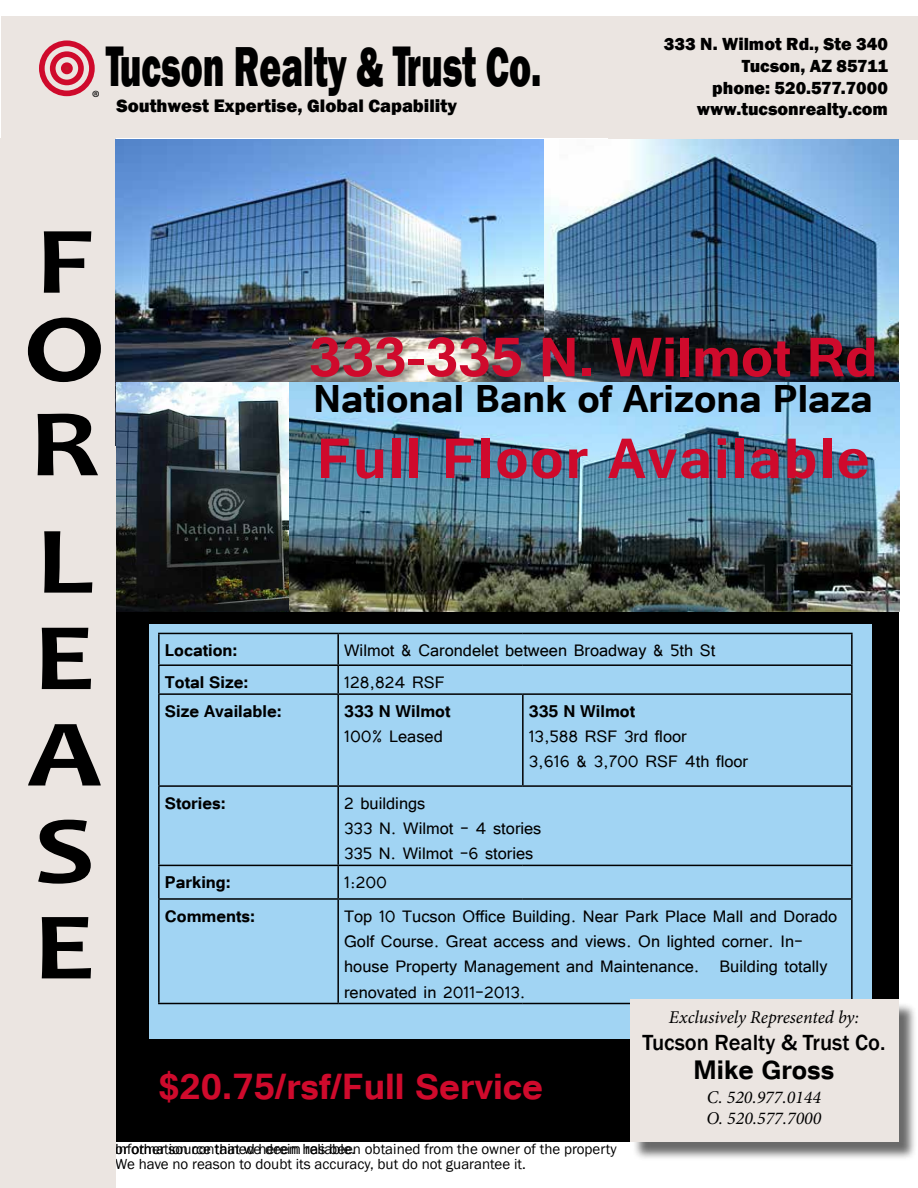
<style>
.page{position:relative;width:918px;height:1188px;background:#fff}
.page>*{position:absolute;margin:0;border:0;box-sizing:border-box;transform-origin:0 0}
.t1{font:700 96.45px/96.4px "Candara";color:#000;text-align:justify;scale:1.22 1}
.t2{font:700 70.5px "Tunga";letter-spacing:.03em;color:#cf0a2c}
.t3{font:700 69px "Tunga";color:#cf0a2c}
.t4{font:800 57.75px "Franklin Gothic";color:#000;scale:.64 1}
.t5{font:700 48px "Tunga";color:#000}
.t6{font:700 45px "Tunga";color:#cf0a2c}
.t7{font:700 33px "Tunga";color:#000}
.t8{font:500 22.5px "Franklin Gothic";color:#000}
.t9{font:21px/25.2px "Tunga";color:#000}
.t10{font:700 21px "Tunga";color:#000}
.t11{font:19.35px "Myriad Pro";color:#000}
.t12{font:800 18.6px "Franklin Gothic";color:#000}
.t13{font:800 18px/21.6px "Franklin Gothic";color:#000;text-align:right}
.t14{font:italic 18px/21.6px "Minion Pro";color:#000}
.t15{font:15px/15.6px "Franklin Gothic";color:#000}
.s1{font-size:58.8px}
.s2{font-size:57.9px}
</style>
<div class="page">
<div style="left:2px;top:16px;width:606px;height:122px;background:#ebe5e1"></div>
<div style="left:608px;top:16px;width:310px;height:124px;background:#ebe5e1"></div>
<div style="left:115px;top:612px;width:783px;height:530px;background:#000"></div>
<div style="left:149px;top:624px;width:723px;height:415px;background:#a1d4f3"></div>
<svg style="left:160px;top:634px;width:691px;height:369px"></svg>
<hr style="left:158px;top:633px;width:180px;height:1px;background:#000">
<hr style="left:158px;top:634px;width:2px;height:30px;background:#000">
<hr style="left:338px;top:633px;width:185px;height:1px;background:#000">
<hr style="left:337px;top:634px;width:2px;height:30px;background:#000">
<hr style="left:523px;top:633px;width:330px;height:1px;background:#000">
<hr style="left:851px;top:634px;width:2px;height:30px;background:#000">
<hr style="left:158px;top:664px;width:180px;height:2px;background:#000">
<hr style="left:158px;top:666px;width:2px;height:27px;background:#000">
<hr style="left:338px;top:664px;width:185px;height:2px;background:#000">
<hr style="left:337px;top:666px;width:2px;height:27px;background:#000">
<hr style="left:523px;top:664px;width:330px;height:2px;background:#000">
<hr style="left:851px;top:666px;width:2px;height:27px;background:#000">
<hr style="left:158px;top:693px;width:180px;height:2px;background:#000">
<hr style="left:158px;top:695px;width:2px;height:90px;background:#000">
<hr style="left:338px;top:693px;width:185px;height:2px;background:#000">
<hr style="left:337px;top:695px;width:2px;height:90px;background:#000">
<hr style="left:523px;top:693px;width:330px;height:2px;background:#000">
<hr style="left:522px;top:695px;width:2px;height:90px;background:#000">
<hr style="left:851px;top:695px;width:2px;height:90px;background:#000">
<hr style="left:158px;top:785px;width:180px;height:2px;background:#000">
<hr style="left:158px;top:787px;width:2px;height:78px;background:#000">
<hr style="left:338px;top:785px;width:185px;height:2px;background:#000">
<hr style="left:337px;top:787px;width:2px;height:78px;background:#000">
<hr style="left:523px;top:785px;width:330px;height:2px;background:#000">
<hr style="left:851px;top:787px;width:2px;height:78px;background:#000">
<hr style="left:158px;top:865px;width:180px;height:1px;background:#000">
<hr style="left:158px;top:866px;width:2px;height:32px;background:#000">
<hr style="left:338px;top:865px;width:185px;height:1px;background:#000">
<hr style="left:337px;top:866px;width:2px;height:32px;background:#000">
<hr style="left:523px;top:865px;width:330px;height:1px;background:#000">
<hr style="left:851px;top:866px;width:2px;height:32px;background:#000">
<hr style="left:158px;top:898px;width:180px;height:2px;background:#000">
<hr style="left:158px;top:900px;width:2px;height:103px;background:#000">
<hr style="left:338px;top:898px;width:185px;height:2px;background:#000">
<hr style="left:337px;top:900px;width:2px;height:103px;background:#000">
<hr style="left:523px;top:898px;width:330px;height:2px;background:#000">
<hr style="left:851px;top:900px;width:2px;height:103px;background:#000">
<hr style="left:158px;top:1003px;width:180px;height:1px;background:#000">
<hr style="left:338px;top:1003px;width:185px;height:1px;background:#000">
<hr style="left:523px;top:1003px;width:330px;height:1px;background:#000">
<div style="left:632px;top:1002px;width:285px;height:159px;background:#000;opacity:.59"></div>
<div style="left:630px;top:1000px;width:268px;height:142px;background:#ebe5e1"></div>
<div style="left:0;top:139px;width:115px;height:1049px;background:#ebe5e1"></div>
<img style="left:115px;top:140px;width:430px;height:306px">
<img style="left:545px;top:140px;width:353px;height:242px">
<img style="left:116px;top:382px;width:783px;height:230px">
<div style="left:39px;top:40px;width:56px;height:56px;border:6px solid #cf0a2c;border-radius:50%"></div>
<div style="left:50px;top:51px;width:34px;height:34px;border:6px solid #cf0a2c;border-radius:50%"></div>
<div style="left:63px;top:64px;width:8px;height:8px;background:#be1e2d;border-radius:50%"></div>
<div style="left:61px;top:62px;width:12px;height:12px;border:4px solid #cf0a2c;border-radius:50%"></div>
<h3 class="t4" style="left:106px;top:29px;width:682px"><span class="s1">T</span>ucson <span class="s2">R</span>ealty &amp; <span class="s1">T</span>rust Co.</h3>
<p class="t12" style="left:116px;top:94px;width:342px">Southwest Expertise, Global Capability</p>
<p class="t11" style="left:92px;top:86px;width:10px">®</p>
<p class="t13" style="left:664px;top:34px;width:226px">333 N. Wilmot Rd., Ste 340<br>Tucson, AZ 85711<br>phone: 520.577.7000 www.tucsonrealty.com</p>
<h1 class="t1" style="left:23px;top:215px;width:65px;line-height:91.3px">F O R</h1>
<h3 class="t3" style="left:309px;top:312px;width:570px">333-335 N. Wilmot Rd</h3>
<h3 class="t5" style="left:314px;top:368px;width:561px">National Bank of Arizona Plaza</h3>
<h2 class="t2" style="left:317px;top:412px;width:554px">Full Floor Available</h2>
<h1 class="t1" style="left:27px;top:512px;width:62px">L E A S E</h1>
<p class="t10" style="left:165px;top:637px;width:74px">Location:</p>
<p class="t9" style="left:344px;top:637px;width:373px">Wilmot &amp; Carondelet between Broadway &amp; 5th St</p>
<p class="t10" style="left:165px;top:669px;width:85px">Total Size:</p>
<p class="t9" style="left:344px;top:668px;width:102px">128,824 RSF</p>
<p class="t10" style="left:165px;top:698px;width:118px">Size Available:</p>
<p class="t10" style="left:344px;top:698px;width:108px">333 N Wilmot</p>
<p class="t9" style="left:344px;top:722px;width:100px">100% Leased</p>
<p class="t10" style="left:529px;top:698px;width:108px">335 N Wilmot</p>
<p class="t9" style="left:529px;top:722px;width:221px">13,588 RSF 3rd floor<br>3,616 &amp; 3,700 RSF 4th floor</p>
<p class="t10" style="left:165px;top:789px;width:62px">Stories:</p>
<p class="t9" style="left:344px;top:789px;width:199px">2 buildings<br>333 N. Wilmot - 4 stories<br>335 N. Wilmot -6 stories</p>
<p class="t10" style="left:165px;top:869px;width:67px">Parking:</p>
<p class="t9" style="left:344px;top:868px;width:44px">1:200</p>
<p class="t10" style="left:165px;top:902px;width:92px">Comments:</p>
<p class="t9" style="left:344px;top:902px;width:495px">Top 10 Tucson Office Building. Near Park Place Mall and Dorado Golf Course. Great access and views. On lighted corner. In&shy;house Property Management and Maintenance. Building totally renovated in 2011-2013.</p>
<p class="t14" style="left:669px;top:1006px;width:192px">Exclusively Represented by:</p>
<p class="t8" style="left:642px;top:1028px;width:245px">Tucson Realty &amp; Trust Co.</p>
<h3 class="t7" style="left:694px;top:1048px;width:142px">Mike Gross</h3>
<p class="t14" style="left:707px;top:1086px;width:116px">C. 520.977.0144<br>O. 520.577.7000</p>
<h3 class="t6" style="left:158px;top:1057px;width:386px">$20.75/rsf/Full Service</h3>
<p class="t15" style="left:115px;top:1141px;width:503px">Inf rmation con ained her in has be n obtained from the owner of the property</p>
<p class="t15" style="left:115px;top:1141px;width:412px">or other source that we deem reliable.<br>We have no reason to doubt its accuracy, but do not guarantee it.</p>
</div>
